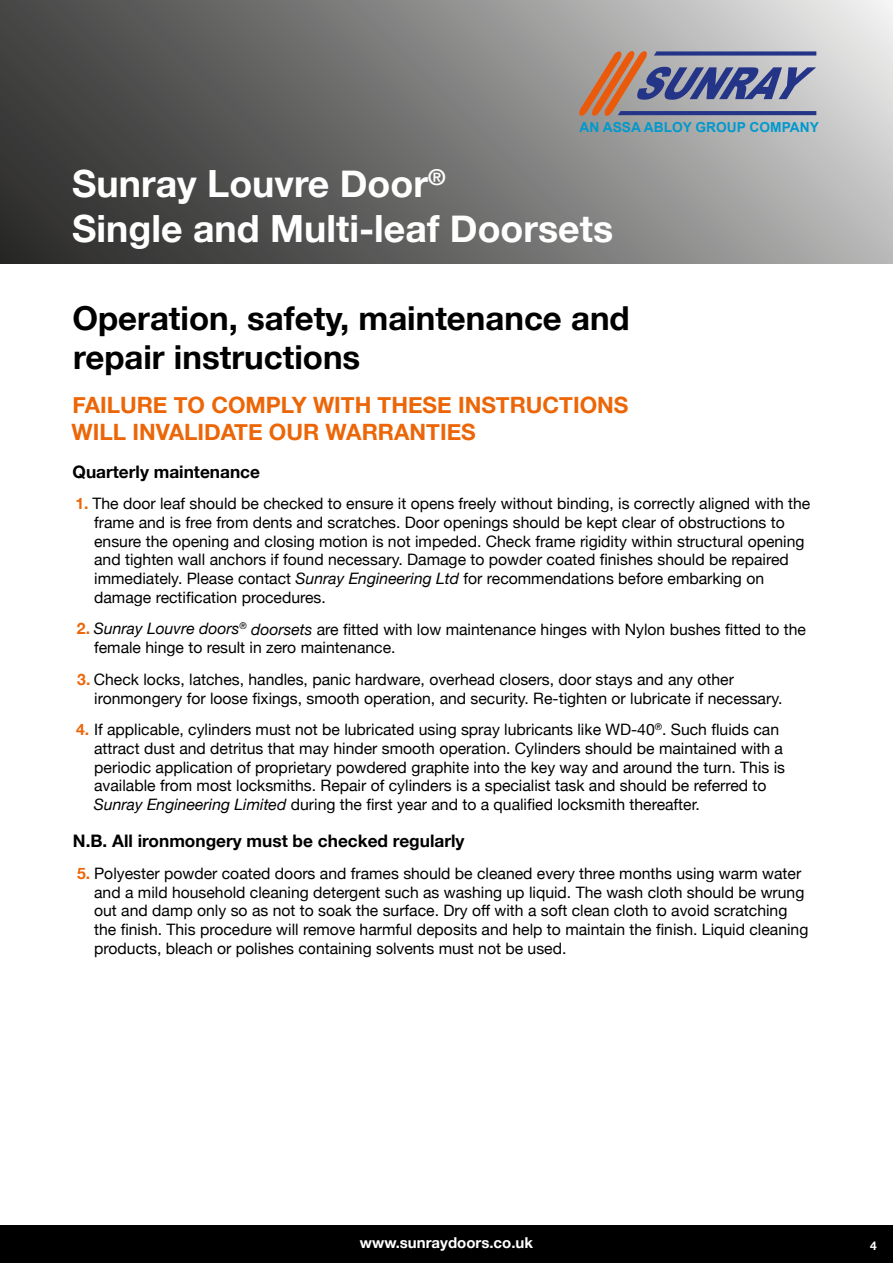
<style>
.page{position:relative;width:893px;height:1263px;background:#fff}
.page>*{position:absolute;margin:0;border:0;box-sizing:border-box;transform-origin:0 0}
.t1{font:700 37.5px/45px "Helvetica Neue";color:#fff}
.t2{font:700 33px/39.6px "Helvetica Neue";color:#000}
.t3{font:700 22.5px/27px "Helvetica Neue";color:#ec6608}
.t4{font:700 17.25px "Helvetica Neue";color:#000}
.t5{font:15.75px/18.8px "Helvetica Neue";color:#000}
.t6{font:700 15px "Helvetica Neue";color:#fff}
.t7{font:700 13.8px "Arial";color:#0099cd}
.t8{font:700 12px "Helvetica Neue";color:#fff}
.s1{font-weight:700;color:#ec6608}
.s2{font-style:italic}
</style>
<div class="page">
<svg style="left:0;top:0;width:893px;height:264px;background:#7a7979"></svg>
<div style="left:0;top:1225px;width:893px;height:38px;background:#000"></div>
<svg style="left:579px;top:51px;width:237px;height:65px;background:#8f8696"></svg>
<p class="t7" style="left:580px;top:118px;width:241px">AN ASSA ABLOY GROUP COMPANY</p>
<h1 class="t1" style="left:72px;top:162px;width:542px">Sunray Louvre Door<sup>®<br></sup>Single and Multi-leaf Doorsets</h1>
<h2 class="t2" style="left:72px;top:299px;width:559px">Operation, safety, maintenance and repair instructions</h2>
<h3 class="t3" style="left:72px;top:392px;width:558px">FAILURE TO COMPLY WITH THESE INSTRUCTIONS<br>WILL INVALIDATE OUR WARRANTIES</h3>
<p class="t4" style="left:73px;top:458px;width:189px">Quarterly maintenance</p>
<p class="t5" style="left:94px;top:495px;width:718px;text-indent:-19px"><span class="s1">1.</span> The door leaf should be checked to ensure it opens freely without binding, is correctly aligned with the frame and is free from dents and scratches. Door openings should be kept clear of obstructions to ensure the opening and closing motion is not impeded. Check frame rigidity within structural opening and tighten wall anchors if found necessary. Damage to powder coated finishes should be repaired immediately. Please contact <span class="s2">Sunray Engineering Ltd</span> for recommendations before embarking on damage rectification procedures.</p>
<p class="t5" style="left:94px;top:620px;width:713px;text-indent:-17px"><span class="s1">2.</span> <span class="s2">Sunray Louvre doors</span><sup>®</sup> <span class="s2">doorsets</span> are fitted with low maintenance hinges with Nylon bushes fitted to the female hinge to result in zero maintenance.</p>
<p class="t5" style="left:94px;top:671px;width:690px;text-indent:-17px"><span class="s1">3.</span> Check locks, latches, handles, panic hardware, overhead closers, door stays and any other ironmongery for loose fixings, smooth operation, and security. Re-tighten or lubricate if necessary.</p>
<p class="t5" style="left:94px;top:721px;width:693px;text-indent:-18px"><span class="s1">4.</span> If applicable, cylinders must not be lubricated using spray lubricants like WD-40<sup>®</sup>. Such fluids can attract dust and detritus that may hinder smooth operation. Cylinders should be maintained with a periodic application of proprietary powdered graphite into the key way and around the turn. This is available from most locksmiths. Repair of cylinders is a specialist task and should be referred to <span class="s2">Sunray Engineering Limited</span> during the first year and to a qualified locksmith thereafter.</p>
<p class="t4" style="left:73px;top:828px;width:393px">N.B. All ironmongery must be checked regularly</p>
<p class="t5" style="left:94px;top:865px;width:716px;text-indent:-17px"><span class="s1">5.</span> Polyester powder coated doors and frames should be cleaned every three months using warm water and a mild household cleaning detergent such as washing up liquid. The wash cloth should be wrung out and damp only so as not to soak the surface. Dry off with a soft clean cloth to avoid scratching the finish. This procedure will remove harmful deposits and help to maintain the finish. Liquid cleaning products, bleach or polishes containing solvents must not be used.</p>
<p class="t6" style="left:360px;top:1231px;width:175px">www.sunraydoors.co.uk</p>
<p class="t8" style="left:870px;top:1236px;width:8px">4</p>
</div>
